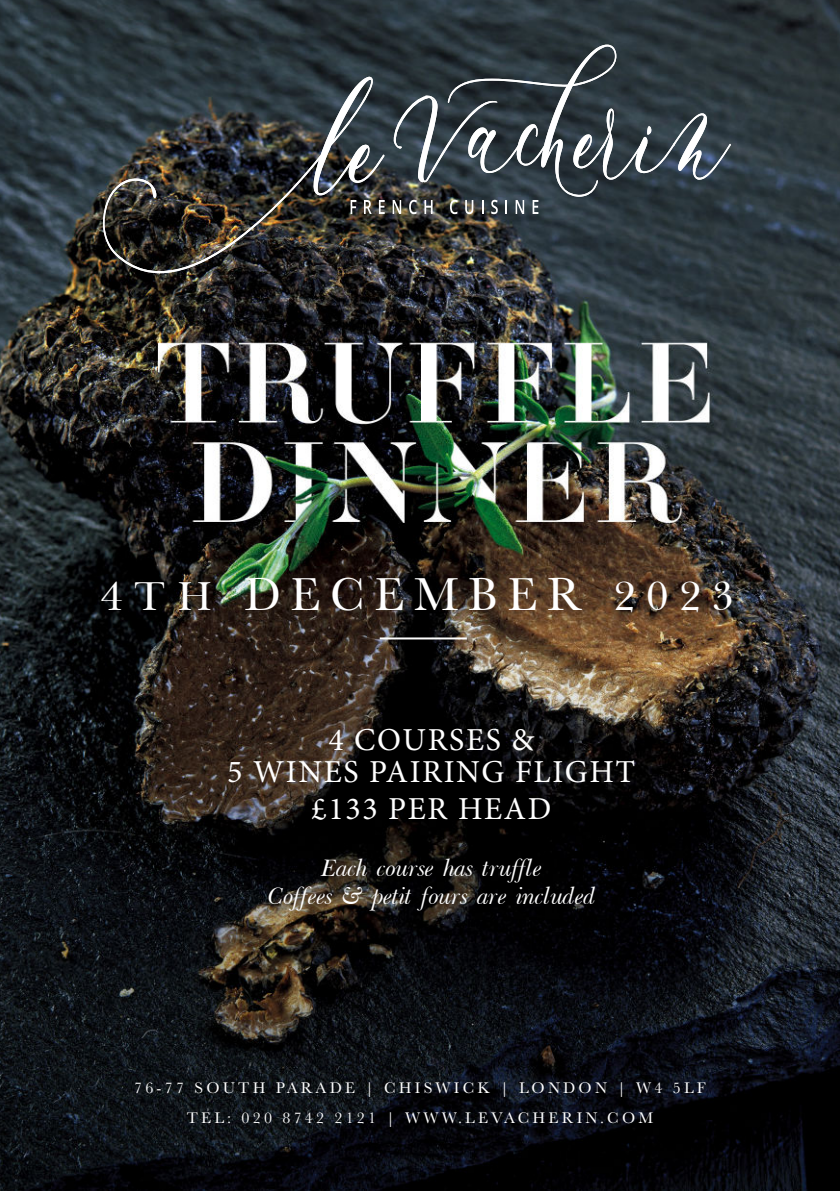
<style>
.page{position:relative;width:840px;height:1191px;background:#fff}
.page>*{position:absolute;margin:0;border:0;box-sizing:border-box;transform-origin:0 0}
.t1{font:48px "Baskerville";letter-spacing:.2em;color:#fff}
.t2{font:32px/32px "Minion Pro";letter-spacing:.05em;color:#fff;text-align:center}
.t3{font:italic 300 28px/28px "Baskerville";color:#fff;text-align:center}
.t4{font:16px/30px "Baskerville";letter-spacing:.2em;color:#fff;text-align:center}
.s1{font-weight:300}
</style>
<div class="page">
<img style="left:0;top:0;width:839px;height:1191px">
<img style="left:103px;top:77px;width:270px;height:196px">
<svg style="left:348px;top:144px;width:36px;height:39px"></svg>
<svg style="left:350px;top:200px;width:6px;height:14px"></svg>
<svg style="left:364px;top:200px;width:7px;height:14px"></svg>
<svg style="left:378px;top:200px;width:6px;height:14px"></svg>
<svg style="left:392px;top:45px;width:338px;height:169px;background:#424c52"></svg>
<hr style="left:379px;top:637px;width:87px;height:2px;background:#fff">
<h1 class="t1" style="left:100px;top:578px;width:634px"><span class="s1">4TH</span> DECEMBER <span class="s1">2023</span></h1>
<h2 class="t2" style="left:227px;top:723px;width:409px">4 COURSES &amp;<br>5 WINES PAIRING FLIGHT</h2>
<h2 class="t2" style="left:311px;top:793px;width:241px">£133 PER HEAD</h2>
<h3 class="t3" style="left:267px;top:854px;width:329px">Each course has truffle<br>Coffees &amp; petit fours are included</h3>
<p class="t4" style="left:134px;top:1074px;width:572px">76-77 SOUTH PARADE | CHISWICK | LONDON | W4 5LF<br>TEL: 020 8742 2121 | WWW.LEVACHERIN.COM</p>
</div>
